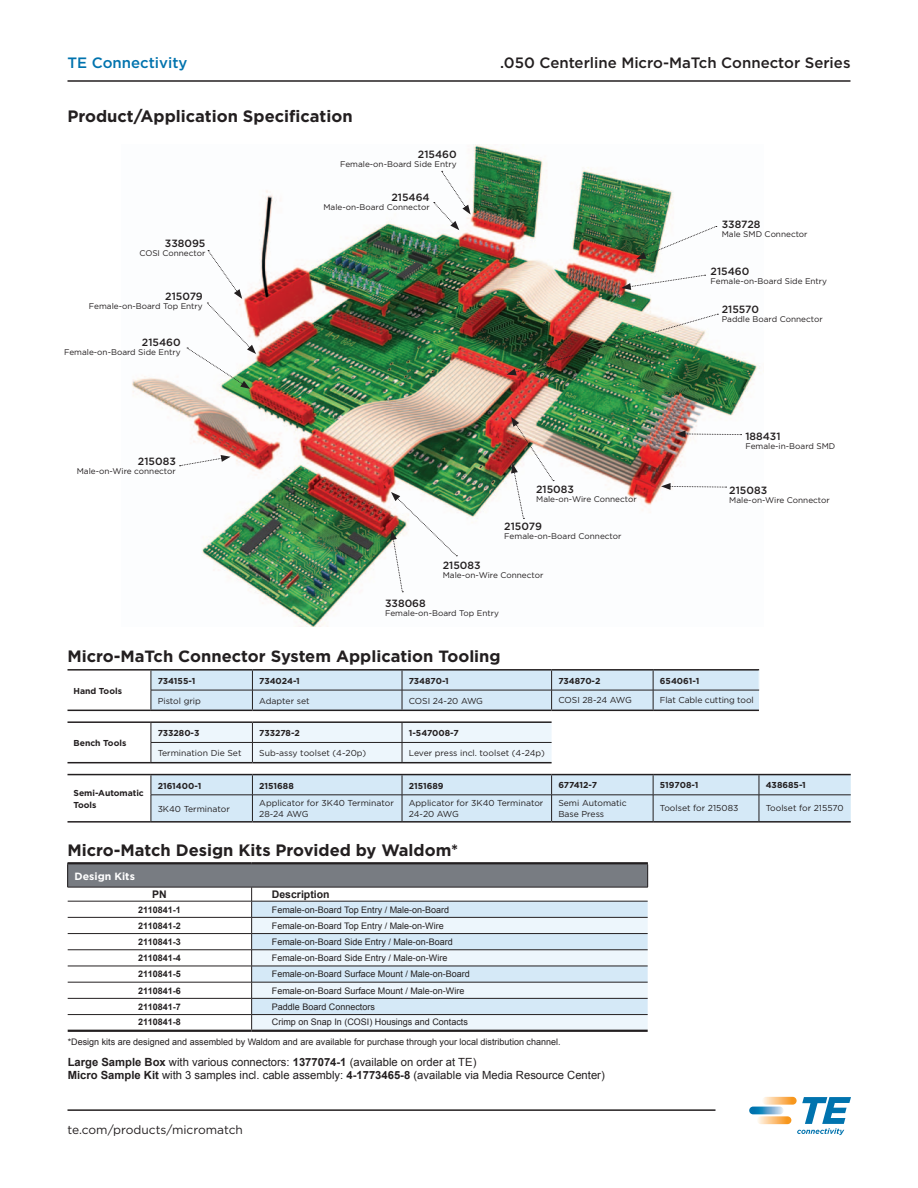
<style>
.page{position:relative;width:918px;height:1188px;background:#fff}
.page>*{position:absolute;margin:0;border:0;box-sizing:border-box;transform-origin:0 0}
.t1{font:700 16.5px "Gotham";color:#231f20}
.t2{font:500 15px "Gotham";color:#231f20}
.t3{font:500 15px "Gotham";color:#0073ae}
.t4{font:12px "Gotham";color:#231f20}
.t5{font:11.25px/13.5px "Arial";color:#231f20}
.t6{font:500 10.5px "Gotham";color:#231f20}
.t7{font:700 10.5px "Arial";color:#231f20}
.t8{font:700 10.5px "Gotham";color:#fff}
.t9{font:9px/19.8px "Arial";color:#231f20}
.t10{font:700 9px "Arial";color:#231f20}
.t11{font:8.7px/10.4px "Gotham";color:#231f20}
.t12{font:700 8.7px/12px "Gotham";color:#231f20}
.t13{font:8.7px "Gotham";letter-spacing:-.02em;color:#231f20}
.t14{font:8.25px "Gotham";color:#231f20}
.s1{font-weight:700}
</style>
<div class="page">
<svg style="left:762px;top:1097px;width:35px;height:8px"></svg>
<svg style="left:757px;top:1116px;width:34px;height:8px"></svg>
<svg style="left:749px;top:1107px;width:35px;height:7px"></svg>
<svg style="left:797px;top:1097px;width:54px;height:38px"></svg>
<hr style="left:68px;top:1109px;width:647px;height:2px;background:#231f20">
<hr style="left:68px;top:80px;width:783px;height:2px;background:#231f20">
<div style="left:68px;top:863px;width:580px;height:24px;background:#787c82"></div>
<svg style="left:252px;top:902px;width:396px;height:15px;background:#d3e7f4"></svg>
<svg style="left:252px;top:918px;width:396px;height:112px;background:#deebf5"></svg>
<svg style="left:647px;top:864px;width:1px;height:23px"></svg>
<hr style="left:252px;top:887px;width:396px;height:1px;background:#231f20">
<hr style="left:252px;top:901px;width:396px;height:1px;background:#231f20">
<hr style="left:252px;top:917px;width:396px;height:1px;background:#231f20">
<hr style="left:68px;top:862px;width:184px;height:2px;background:#231f20">
<hr style="left:252px;top:862px;width:396px;height:2px;background:#231f20">
<hr style="left:68px;top:1030px;width:184px;height:2px;background:#231f20">
<hr style="left:252px;top:1030px;width:396px;height:2px;background:#231f20">
<hr style="left:252px;top:933px;width:396px;height:1px;background:#231f20">
<hr style="left:252px;top:950px;width:396px;height:1px;background:#231f20">
<hr style="left:252px;top:966px;width:396px;height:1px;background:#231f20">
<hr style="left:252px;top:982px;width:396px;height:1px;background:#231f20">
<hr style="left:252px;top:998px;width:396px;height:1px;background:#231f20">
<hr style="left:252px;top:1014px;width:396px;height:1px;background:#231f20">
<svg style="left:67px;top:864px;width:185px;height:167px"></svg>
<svg style="left:760px;top:773px;width:91px;height:48px;background:#d1e4f1"></svg>
<hr style="left:68px;top:669px;width:83px;height:2px;background:#231f20">
<hr style="left:151px;top:669px;width:101px;height:2px;background:#231f20">
<hr style="left:252px;top:669px;width:150px;height:2px;background:#231f20">
<hr style="left:402px;top:669px;width:150px;height:2px;background:#231f20">
<hr style="left:68px;top:821px;width:83px;height:2px;background:#231f20">
<hr style="left:759px;top:774px;width:92px;height:1px;background:#231f20">
<hr style="left:151px;top:821px;width:101px;height:2px;background:#231f20">
<hr style="left:252px;top:821px;width:150px;height:2px;background:#231f20">
<hr style="left:402px;top:821px;width:150px;height:2px;background:#231f20">
<hr style="left:552px;top:821px;width:101px;height:2px;background:#231f20">
<hr style="left:653px;top:821px;width:106px;height:2px;background:#231f20">
<hr style="left:759px;top:821px;width:92px;height:2px;background:#231f20">
<hr style="left:759px;top:795px;width:92px;height:1px;background:#231f20">
<hr style="left:552px;top:669px;width:101px;height:2px;background:#231f20">
<hr style="left:653px;top:669px;width:106px;height:2px;background:#231f20">
<svg style="left:68px;top:670px;width:692px;height:152px"></svg>
<hr style="left:552px;top:690px;width:101px;height:1px;background:#231f20">
<hr style="left:653px;top:690px;width:106px;height:1px;background:#231f20">
<img style="left:132px;top:144px;width:625px;height:482px">
<svg style="left:390px;top:492px;width:67px;height:100px"></svg>
<svg style="left:661px;top:483px;width:66px;height:7px"></svg>
<svg style="left:676px;top:430px;width:66px;height:7px"></svg>
<svg style="left:187px;top:250px;width:69px;height:139px"></svg>
<svg style="left:434px;top:171px;width:37px;height:59px"></svg>
<img style="left:507px;top:314px;width:211px;height:61px">
<svg style="left:621px;top:275px;width:85px;height:15px"></svg>
<svg style="left:636px;top:226px;width:81px;height:33px"></svg>
<svg style="left:180px;top:455px;width:51px;height:11px"></svg>
<img style="left:511px;top:417px;width:43px;height:102px">
<h2 class="t3" style="left:68px;top:52px;width:122px">TE Connectivity</h2>
<h2 class="t2" style="left:500px;top:52px;width:352px">.050 Centerline Micro-MaTch Connector Series</h2>
<h1 class="t1" style="left:68px;top:105px;width:287px">Product/Application Specification</h1>
<p class="t6" style="left:165px;top:237px;width:42px">338095</p>
<p class="t14" style="left:139px;top:248px;width:68px">COSI Connector</p>
<p class="t6" style="left:165px;top:289px;width:39px">215079</p>
<p class="t14" style="left:89px;top:301px;width:115px">Female-on-Board Top Entry</p>
<p class="t6" style="left:142px;top:335px;width:40px">215460</p>
<p class="t14" style="left:64px;top:346px;width:118px">Female-on-Board Side Entry</p>
<p class="t6" style="left:138px;top:454px;width:39px">215083</p>
<p class="t14" style="left:77px;top:466px;width:101px">Male-on-Wire connector</p>
<p class="t6" style="left:418px;top:148px;width:40px">215460</p>
<p class="t14" style="left:340px;top:159px;width:118px">Female-on-Board Side Entry</p>
<p class="t6" style="left:391px;top:190px;width:40px">215464</p>
<p class="t14" style="left:323px;top:202px;width:108px">Male-on-Board Connector</p>
<p class="t6" style="left:536px;top:483px;width:39px">215083</p>
<p class="t14" style="left:536px;top:494px;width:102px">Male-on-Wire Connector</p>
<p class="t6" style="left:504px;top:520px;width:39px">215079</p>
<p class="t14" style="left:504px;top:531px;width:119px">Female-on-Board Connector</p>
<p class="t6" style="left:443px;top:558px;width:39px">215083</p>
<p class="t14" style="left:443px;top:570px;width:102px">Male-on-Wire Connector</p>
<p class="t6" style="left:385px;top:597px;width:42px">338068</p>
<p class="t14" style="left:385px;top:608px;width:115px">Female-on-Board Top Entry</p>
<p class="t6" style="left:722px;top:217px;width:40px">338728</p>
<p class="t14" style="left:722px;top:229px;width:87px">Male SMD Connector</p>
<p class="t6" style="left:711px;top:265px;width:40px">215460</p>
<p class="t14" style="left:711px;top:276px;width:118px">Female-on-Board Side Entry</p>
<p class="t6" style="left:722px;top:303px;width:39px">215570</p>
<p class="t14" style="left:722px;top:314px;width:102px">Paddle Board Connector</p>
<p class="t6" style="left:745px;top:430px;width:37px">188431</p>
<p class="t14" style="left:745px;top:441px;width:91px">Female-in-Board SMD</p>
<p class="t6" style="left:729px;top:483px;width:39px">215083</p>
<p class="t14" style="left:729px;top:495px;width:102px">Male-on-Wire Connector</p>
<h1 class="t1" style="left:68px;top:646px;width:435px">Micro-MaTch Connector System Application Tooling</h1>
<p class="t12" style="left:74px;top:685px;width:50px">Hand Tools</p>
<p class="t12" style="left:158px;top:675px;width:39px">734155-1</p>
<p class="t12" style="left:259px;top:675px;width:42px">734024-1</p>
<p class="t12" style="left:409px;top:675px;width:42px">734870-1</p>
<p class="t12" style="left:558px;top:675px;width:44px">734870-2</p>
<p class="t12" style="left:660px;top:675px;width:41px">654061-1</p>
<p class="t11" style="left:158px;top:695px;width:45px">Pistol grip</p>
<p class="t11" style="left:259px;top:695px;width:52px">Adapter set</p>
<p class="t13" style="left:409px;top:695px;width:76px">COSI 24-20 AWG</p>
<p class="t13" style="left:558px;top:695px;width:75px">COSI 28-24 AWG</p>
<p class="t11" style="left:660px;top:695px;width:95px">Flat Cable cutting tool</p>
<p class="t12" style="left:74px;top:737px;width:54px">Bench Tools</p>
<p class="t12" style="left:74px;top:787px;width:72px">Semi-Automatic<br>Tools</p>
<p class="t12" style="left:158px;top:727px;width:43px">733280-3</p>
<p class="t12" style="left:259px;top:727px;width:42px">733278-2</p>
<p class="t12" style="left:409px;top:727px;width:51px">1-547008-7</p>
<p class="t11" style="left:158px;top:747px;width:85px">Termination Die Set</p>
<p class="t11" style="left:259px;top:747px;width:108px">Sub-assy toolset (4-20p)</p>
<p class="t11" style="left:409px;top:747px;width:138px">Lever press incl. toolset (4-24p)</p>
<p class="t12" style="left:158px;top:779px;width:45px">2161400-1</p>
<p class="t12" style="left:259px;top:779px;width:36px">2151688</p>
<p class="t12" style="left:409px;top:779px;width:36px">2151689</p>
<p class="t12" style="left:558px;top:779px;width:40px">677412-7</p>
<p class="t12" style="left:660px;top:779px;width:40px">519708-1</p>
<p class="t12" style="left:766px;top:779px;width:42px">438685-1</p>
<p class="t11" style="left:158px;top:803px;width:74px">3K40 Terminator</p>
<p class="t11" style="left:259px;top:798px;width:136px">Applicator for 3K40 Terminator<br>28-24 AWG</p>
<p class="t11" style="left:409px;top:798px;width:136px">Applicator for 3K40 Terminator<br>24-20 AWG</p>
<p class="t11" style="left:558px;top:798px;width:70px">Semi Automatic<br>Base Press</p>
<p class="t11" style="left:660px;top:803px;width:80px">Toolset for 215083</p>
<p class="t11" style="left:766px;top:803px;width:79px">Toolset for 215570</p>
<h1 class="t1" style="left:68px;top:839px;width:392px">Micro-Match Design Kits Provided by Waldom*</h1>
<p class="t8" style="left:75px;top:869px;width:62px">Design Kits</p>
<p class="t7" style="left:152px;top:887px;width:16px">PN</p>
<p class="t7" style="left:272px;top:887px;width:59px">Description</p>
<p class="t10" style="left:138px;top:903px;width:44px">2110841-1</p>
<p class="t9" style="left:272px;top:900px;width:179px">Female-on-Board Top Entry / Male-on-Board</p>
<p class="t10" style="left:138px;top:920px;width:44px">2110841-2</p>
<p class="t9" style="left:272px;top:916px;width:173px">Female-on-Board Top Entry / Male-on-Wire</p>
<p class="t10" style="left:138px;top:936px;width:44px">2110841-3</p>
<p class="t9" style="left:272px;top:932px;width:183px">Female-on-Board Side Entry / Male-on-Board</p>
<p class="t10" style="left:138px;top:952px;width:44px">2110841-4</p>
<p class="t9" style="left:272px;top:948px;width:177px">Female-on-Board Side Entry / Male-on-Wire</p>
<p class="t10" style="left:138px;top:968px;width:44px">2110841-5</p>
<p class="t9" style="left:272px;top:964px;width:200px">Female-on-Board Surface Mount / Male-on-Board</p>
<p class="t10" style="left:138px;top:984px;width:44px">2110841-6</p>
<p class="t9" style="left:272px;top:981px;width:194px">Female-on-Board Surface Mount / Male-on-Wire</p>
<p class="t10" style="left:138px;top:1001px;width:44px">2110841-7</p>
<p class="t9" style="left:272px;top:997px;width:105px">Paddle Board Connectors</p>
<p class="t10" style="left:138px;top:1016px;width:44px">2110841-8</p>
<p class="t9" style="left:68px;top:1013px;width:494px;text-indent:204px">Crimp on Snap In (COSI) Housings and Contacts<br>*Design kits are designed and assembled by Waldom and are available for purchase through your local distribution channel.</p>
<p class="t5" style="left:68px;top:1055px;width:539px"><span class="s1">Large Sample Box</span> with various connectors: <span class="s1">1377074-1</span> (available on order at TE)<br><span class="s1">Micro Sample Kit</span> with 3 samples incl. cable assembly: <span class="s1">4-1773465-8</span> (available via Media Resource Center)</p>
<h3 class="t4" style="left:68px;top:1122px;width:177px">te.com/products/micromatch</h3>
</div>
